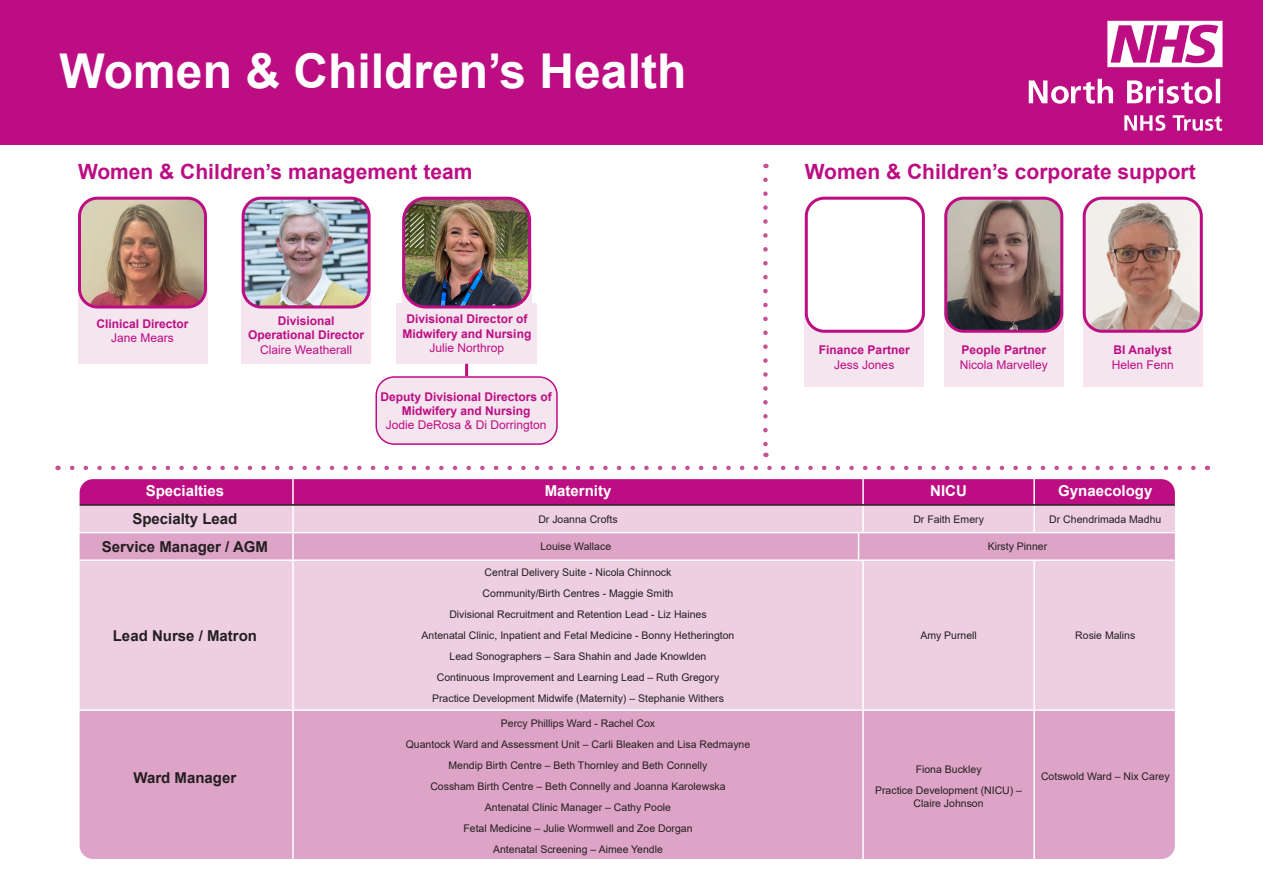
<style>
.page{position:relative;width:1263px;height:893px;background:#fff}
.page>*{position:absolute;margin:0;border:0;box-sizing:border-box;transform-origin:0 0}
.t1{font:700 48px "Arial";color:#fff}
.t2{font:700 21px "Arial";color:#bc0d83}
.t3{font:700 15px "Arial";color:#231f20}
.t4{font:700 15px "Arial";color:#fff}
.t5{font:700 12px/14.4px "Arial";color:#bc0d83;text-align:center}
.t6{font:12px "Arial";color:#bc0d83}
.t7{font:10.5px/12.6px "Arial";color:#231f20;text-align:center}
</style>
<div class="page">
<div style="left:0;top:0;width:1263px;height:145px;background:#bc0d83"></div>
<div style="left:78px;top:283px;width:129px;height:81px;background:#f5e5ef"></div>
<div style="left:242px;top:291px;width:129px;height:73px;background:#f5e5ef"></div>
<div style="left:805px;top:313px;width:119px;height:74px;background:#f5e5ef"></div>
<div style="left:806px;top:198px;width:117px;height:133px;background:#fff;border-radius:18px"></div>
<div style="left:805px;top:197px;width:120px;height:136px;border:3px solid #bc0d83;border-radius:18px"></div>
<div style="left:944px;top:313px;width:119px;height:74px;background:#f5e5ef"></div>
<img style="left:948px;top:198px;width:114px;height:131px">
<div style="left:944px;top:197px;width:119px;height:136px;border:3px solid #bc0d83;border-radius:18px"></div>
<div style="left:1083px;top:313px;width:119px;height:74px;background:#f5e5ef"></div>
<img style="left:1084px;top:198px;width:115px;height:131px">
<div style="left:1083px;top:197px;width:120px;height:136px;border:3px solid #bc0d83;border-radius:18px"></div>
<svg style="left:763px;top:180px;width:5px;height:277px"></svg>
<div style="left:397px;top:303px;width:140px;height:61px;background:#f5e5ef"></div>
<img style="left:404px;top:198px;width:126px;height:109px">
<div style="left:402px;top:197px;width:129px;height:111px;border:3px solid #bc0d83;border-radius:22px"></div>
<svg style="left:81px;top:561px;width:1093px;height:297px;background:#e5b9d4"></svg>
<hr style="left:292px;top:561px;width:2px;height:148px;background:#fff">
<hr style="left:862px;top:561px;width:2px;height:148px;background:#fff">
<hr style="left:1033px;top:561px;width:2px;height:148px;background:#fff">
<hr style="left:76px;top:709px;width:217px;height:2px;background:#fff">
<hr style="left:293px;top:709px;width:565px;height:2px;background:#fff">
<hr style="left:292px;top:711px;width:2px;height:151px;background:#fff">
<hr style="left:863px;top:709px;width:171px;height:2px;background:#fff">
<hr style="left:862px;top:711px;width:2px;height:151px;background:#fff">
<hr style="left:1034px;top:709px;width:143px;height:2px;background:#fff">
<hr style="left:1033px;top:711px;width:2px;height:151px;background:#fff">
<svg style="left:58px;top:466px;width:1135px;height:95px;background:#d98cbe"></svg>
<hr style="left:863px;top:504px;width:171px;height:2px;background:#231f20">
<hr style="left:1034px;top:504px;width:142px;height:2px;background:#231f20">
<div style="left:71px;top:470px;width:1113px;height:398px;border:9px solid #fff;border-radius:18px"></div>
<img style="left:243px;top:198px;width:124px;height:109px">
<div style="left:242px;top:197px;width:129px;height:111px;border:3px solid #bc0d83;border-radius:18px"></div>
<img style="left:82px;top:198px;width:124px;height:109px">
<div style="left:78px;top:197px;width:129px;height:111px;border:3px solid #bc0d83;border-radius:18px"></div>
<svg style="left:465px;top:364px;width:3px;height:12px"></svg>
<div style="left:376px;top:377px;width:181px;height:67px;background:#f5e5ef;border-radius:18px"></div>
<div style="left:375px;top:376px;width:183px;height:69px;border:2px solid #bc0d83;border-radius:18px"></div>
<svg style="left:1124px;top:115px;width:98px;height:16px"></svg>
<svg style="left:1029px;top:79px;width:191px;height:25px"></svg>
<svg style="left:1107px;top:21px;width:115px;height:46px"></svg>
<p class="t1" style="left:60px;top:37px;width:628px">Women &amp; Children’s Health</p>
<p class="t2" style="left:78px;top:157px;width:396px">Women &amp; Children’s management team</p>
<p class="t5" style="left:96px;top:316px;width:94px">Clinical Director</p>
<p class="t6" style="left:111px;top:330px;width:64px">Jane Mears</p>
<p class="t5" style="left:248px;top:314px;width:118px">Divisional<br>Operational Director</p>
<p class="t6" style="left:260px;top:341px;width:93px">Claire Weatherall</p>
<p class="t5" style="left:403px;top:312px;width:130px">Divisional Director of<br>Midwifery and Nursing</p>
<p class="t6" style="left:430px;top:340px;width:76px">Julie Northrop</p>
<p class="t5" style="left:381px;top:389px;width:173px">Deputy Divisional Directors of<br>Midwifery and Nursing</p>
<p class="t6" style="left:386px;top:417px;width:162px">Jodie DeRosa &amp; Di Dorrington</p>
<p class="t2" style="left:805px;top:157px;width:392px">Women &amp; Children’s corporate support</p>
<p class="t5" style="left:819px;top:343px;width:92px">Finance Partner</p>
<p class="t6" style="left:834px;top:356px;width:62px">Jess Jones</p>
<p class="t5" style="left:961px;top:343px;width:86px">People Partner</p>
<p class="t6" style="left:960px;top:356px;width:90px">Nicola Marvelley</p>
<p class="t5" style="left:1113px;top:343px;width:60px">BI Analyst</p>
<p class="t6" style="left:1112px;top:356px;width:64px">Helen Fenn</p>
<p class="t4" style="left:146px;top:480px;width:80px">Specialties</p>
<p class="t4" style="left:545px;top:480px;width:68px">Maternity</p>
<p class="t4" style="left:930px;top:480px;width:38px">NICU</p>
<p class="t4" style="left:1058px;top:480px;width:96px">Gynaecology</p>
<p class="t3" style="left:132px;top:508px;width:107px">Specialty Lead</p>
<p class="t7" style="left:538px;top:513px;width:81px">Dr Joanna Crofts</p>
<p class="t7" style="left:913px;top:513px;width:72px">Dr Faith Emery</p>
<p class="t7" style="left:1049px;top:513px;width:114px">Dr Chendrimada Madhu</p>
<p class="t3" style="left:102px;top:536px;width:168px">Service Manager / AGM</p>
<p class="t7" style="left:540px;top:540px;width:72px">Louise Wallace</p>
<p class="t7" style="left:988px;top:540px;width:61px">Kirsty Pinner</p>
<p class="t3" style="left:113px;top:625px;width:146px">Lead Nurse / Matron</p>
<p class="t3" style="left:134px;top:767px;width:104px">Ward Manager</p>
<p class="t7" style="left:485px;top:566px;width:188px">Central Delivery Suite - Nicola Chinnock</p>
<p class="t7" style="left:483px;top:587px;width:192px">Community/Birth Centres - Maggie Smith</p>
<p class="t7" style="left:449px;top:608px;width:259px">Divisional Recruitment and Retention Lead - Liz Haines</p>
<p class="t7" style="left:422px;top:629px;width:314px">Antenatal Clinic, Inpatient and Fetal Medicine - Bonny Hetherington</p>
<p class="t7" style="left:450px;top:650px;width:258px">Lead Sonographers – Sara Shahin and Jade Knowlden</p>
<p class="t7" style="left:437px;top:671px;width:284px">Continuous Improvement and Learning Lead – Ruth Gregory</p>
<p class="t7" style="left:432px;top:692px;width:293px">Practice Development Midwife (Maternity) – Stephanie Withers</p>
<p class="t7" style="left:501px;top:717px;width:156px">Percy Phillips Ward - Rachel Cox</p>
<p class="t7" style="left:406px;top:738px;width:346px">Quantock Ward and Assessment Unit – Carli Bleaken and Lisa Redmayne</p>
<p class="t7" style="left:448px;top:759px;width:260px">Mendip Birth Centre – Beth Thornley and Beth Connelly</p>
<p class="t7" style="left:430px;top:780px;width:297px">Cossham Birth Centre – Beth Connelly and Joanna Karolewska</p>
<p class="t7" style="left:485px;top:801px;width:188px">Antenatal Clinic Manager – Cathy Poole</p>
<p class="t7" style="left:463px;top:822px;width:231px">Fetal Medicine – Julie Wormwell and Zoe Dorgan</p>
<p class="t7" style="left:493px;top:843px;width:171px">Antenatal Screening – Aimee Yendle</p>
<p class="t7" style="left:920px;top:629px;width:58px">Amy Purnell</p>
<p class="t7" style="left:1075px;top:629px;width:62px">Rosie Malins</p>
<p class="t7" style="left:916px;top:763px;width:67px">Fiona Buckley</p>
<p class="t7" style="left:875px;top:784px;width:149px">Practice Development (NICU) –<br>Claire Johnson</p>
<p class="t7" style="left:1041px;top:769px;width:130px">Cotswold Ward – Nix Carey</p>
</div>
